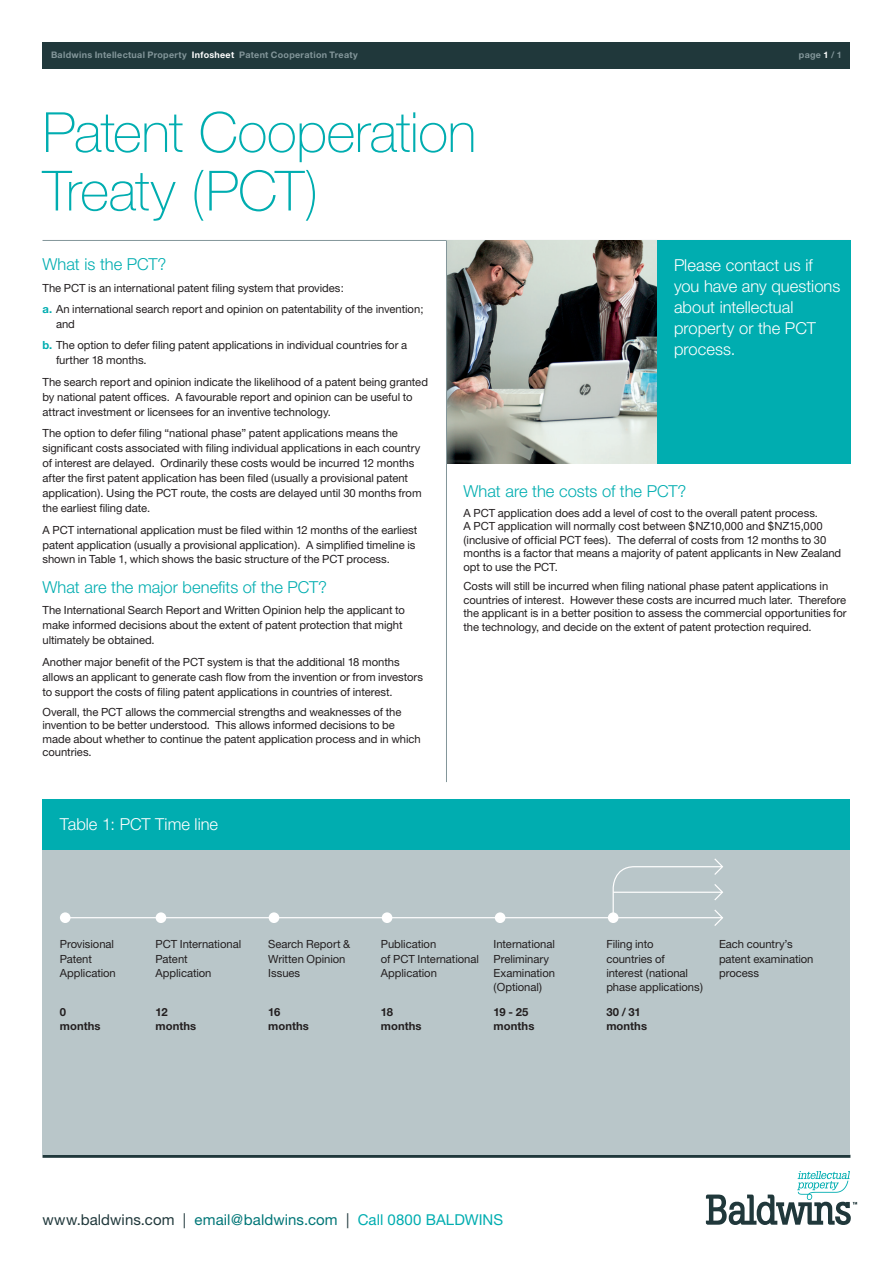
<style>
.page{position:relative;width:893px;height:1263px;background:#fff}
.page>*{position:absolute;margin:0;border:0;box-sizing:border-box;transform-origin:0 0}
.t1{font:100 55.5px/58.5px "Helvetica Neue";letter-spacing:-.015em;color:#00adb0}
.t2{font:300 16.5px/21px "Helvetica Neue";color:#fff}
.t3{font:300 16.5px "Helvetica Neue";color:#00adb0}
.t4{font:15px "Helvetica Neue";letter-spacing:.005em;color:#20383b}
.t5{font:11.25px/14.2px "Helvetica Neue";letter-spacing:-.005em;color:#231f20}
.t6{font:700 11.25px/14.2px "Helvetica Neue";letter-spacing:.005em;color:#231f20}
.t7{font:700 9px "Helvetica Neue";letter-spacing:.03em;color:#83969a}
.s1{color:#fff}
.s2{font-weight:700;color:#00adb0}
.s3{color:#007677}
.s4{color:#00adb0}
</style>
<div class="page">
<div style="left:43px;top:43px;width:807px;height:26px;background:#20383b"></div>
<svg style="left:706px;top:1171px;width:151px;height:54px"></svg>
<hr style="left:43px;top:1155px;width:807px;height:3px;background:#20383b">
<hr style="left:43px;top:240px;width:807px;height:1px;background:#83969a">
<div style="left:43px;top:850px;width:807px;height:305px;background:#b9c6c9"></div>
<div style="left:43px;top:799px;width:807px;height:51px;background:#00adb0"></div>
<img style="left:447px;top:240px;width:210px;height:224px">
<div style="left:657px;top:240px;width:193px;height:224px;background:#00adb0"></div>
<hr style="left:446px;top:240px;width:1px;height:542px;background:#83969a">
<hr style="left:65px;top:917px;width:657px;height:1px;background:#fff">
<div style="left:60px;top:912px;width:11px;height:11px;background:#fff;border-radius:50%"></div>
<div style="left:156px;top:912px;width:10px;height:11px;background:#fff;border-radius:50%"></div>
<div style="left:269px;top:912px;width:10px;height:11px;background:#fff;border-radius:50%"></div>
<div style="left:382px;top:912px;width:10px;height:11px;background:#fff;border-radius:50%"></div>
<div style="left:495px;top:912px;width:10px;height:11px;background:#fff;border-radius:50%"></div>
<div style="left:608px;top:912px;width:10px;height:11px;background:#fff;border-radius:50%"></div>
<svg style="left:612px;top:857px;width:112px;height:70px;background:#bdcacc"></svg>
<p class="t7" style="left:51px;top:49px;width:308px">Baldwins Intellectual Property <span class="s1">Infosheet</span> Patent Cooperation Treaty</p>
<p class="t7" style="left:799px;top:49px;width:44px">page <span class="s1">1</span> / 1</p>
<h1 class="t1" style="left:43px;top:103px;width:435px">Patent Cooperation<br>Treaty (PCT)</h1>
<h2 class="t3" style="left:43px;top:254px;width:125px">What is the PCT?</h2>
<p class="t5" style="left:43px;top:277px;width:383px;line-height:21.3px">The PCT is an international patent filing system that provides:<br><span class="s2">a.</span> An international search report and opinion on patentability of the invention;</p>
<p class="t5" style="left:43px;top:313px;width:366px;line-height:21.3px;text-indent:14px">and<br><span class="s2">b.</span> The option to defer filing patent applications in individual countries for a</p>
<p class="t5" style="left:43px;top:350px;width:387px;line-height:21.3px;text-indent:14px">further 18 months.<br>The search report and opinion indicate the likelihood of a patent being granted</p>
<p class="t5" style="left:43px;top:389px;width:372px;line-height:15px">by national patent offices. A favourable report and opinion can be useful to attract investment or licensees for an inventive technology.</p>
<p class="t5" style="left:43px;top:425px;width:381px;line-height:15px">The option to defer filing “national phase” patent applications means the significant costs associated with filing individual applications in each country of interest are delayed. Ordinarily these costs would be incurred 12 months after the first patent application has been filed (usually a provisional patent application). Using the PCT route, the costs are delayed until 30 months from the earliest filing date.</p>
<p class="t5" style="left:43px;top:522px;width:376px;line-height:15px">A PCT international application must be filed within 12 months of the earliest patent application (usually a provisional application). A simplified timeline is shown in Table 1, which shows the basic structure of the PCT process.</p>
<h2 class="t3" style="left:43px;top:577px;width:286px">What are the major benefits of the PCT?</h2>
<p class="t5" style="left:43px;top:603px;width:364px;line-height:15px">The International Search Report and Written Opinion help the applicant to make informed decisions about the extent of patent protection that might ultimately be obtained.</p>
<p class="t5" style="left:43px;top:654px;width:382px;line-height:15px">Another major benefit of the PCT system is that the additional 18 months allows an applicant to generate cash flow from the invention or from investors to support the costs of filing patent applications in countries of interest.</p>
<p class="t5" style="left:43px;top:705px;width:380px;line-height:13.5px">Overall, the PCT allows the commercial strengths and weaknesses of the invention to be better understood. This allows informed decisions to be made about whether to continue the patent application process and in which countries.</p>
<h2 class="t2" style="left:674px;top:254px;width:168px">Please contact us if you have any questions about intellectual property or the PCT process.</h2>
<h2 class="t3" style="left:463px;top:481px;width:224px">What are the costs of the PCT?</h2>
<p class="t5" style="left:463px;top:506px;width:379px;line-height:13.5px">A PCT application does add a level of cost to the overall patent process.<br>A PCT application will normally cost between $NZ10,000 and $NZ15,000 (inclusive of official PCT fees). The deferral of costs from 12 months to 30 months is a factor that means a majority of patent applicants in New Zealand opt to use the PCT.</p>
<p class="t5" style="left:463px;top:579px;width:385px;line-height:13.5px">Costs will still be incurred when filing national phase patent applications in countries of interest. However these costs are incurred much later. Therefore the applicant is in a better position to assess the commercial opportunities for the technology, and decide on the extent of patent protection required.</p>
<h2 class="t2" style="left:60px;top:813px;width:160px">Table 1: PCT Time line</h2>
<p class="t5" style="left:60px;top:937px;width:57px">Provisional<br>Patent<br>Application</p>
<p class="t6" style="left:60px;top:1005px;width:42px">0 months</p>
<p class="t5" style="left:156px;top:937px;width:87px">PCT International<br>Patent<br>Application</p>
<p class="t6" style="left:156px;top:1005px;width:42px">12 months</p>
<p class="t5" style="left:268px;top:937px;width:84px">Search Report &amp;<br>Written Opinion<br>Issues</p>
<p class="t6" style="left:268px;top:1005px;width:42px">16 months</p>
<p class="t5" style="left:381px;top:937px;width:99px">Publication<br>of PCT International<br>Application</p>
<p class="t6" style="left:381px;top:1005px;width:42px">18 months</p>
<p class="t5" style="left:494px;top:937px;width:63px">International<br>Preliminary<br>Examination (Optional)</p>
<p class="t6" style="left:494px;top:1005px;width:42px">19 - 25 months</p>
<p class="t5" style="left:606px;top:937px;width:98px">Filing into<br>countries of interest (national phase applications)</p>
<p class="t6" style="left:606px;top:1005px;width:42px">30 / 31 months</p>
<p class="t5" style="left:719px;top:937px;width:96px">Each country’s patent examination process</p>
<h3 class="t4" style="left:43px;top:1210px;width:462px">www.baldwins.com | <span class="s3">email@baldwins.com</span> | <span class="s4">Call 0800 BALDWINS</span></h3>
</div>
